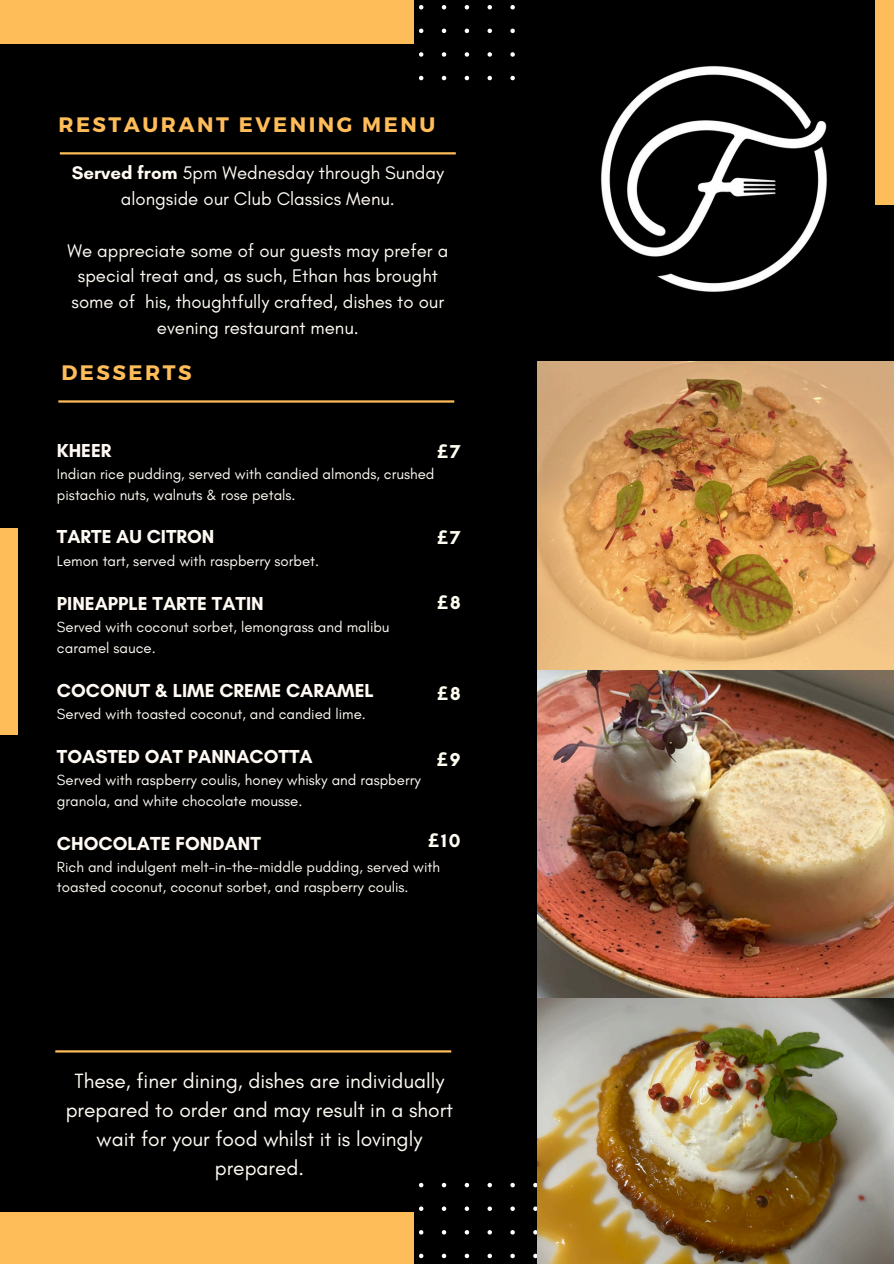
<style>
.page{position:relative;width:894px;height:1264px;background:#fff}
.page>*{position:absolute;margin:0;border:0;box-sizing:border-box;transform-origin:0 0}
.t1{font:21px/29.2px "Glacial Indifference";color:#fffbf4;text-align:center}
.t2{font:700 20.85px "Montserrat";letter-spacing:.12em;color:#ffbd59}
.t3{font:700 19.2px "Glacial Indifference";color:#fffbf4}
.t4{font:700 19.05px "Noto Sans";color:#fffdf1}
.t5{font:700 19.05px "Glacial Indifference";color:#fffdf1}
.t6{font:18.6px/25.8px "Glacial Indifference";color:#fffbf4;text-align:center}
.t7{font:15px/20.2px "Glacial Indifference";color:#fffbf4}
.s1{font-weight:700}
.s2{font-family:"Glacial Indifference"}
.s3{font-family:"Noto Sans"}
</style>
<div class="page">
<div style="left:0;top:0;width:893px;height:1263px;background:#000"></div>
<img style="left:537px;top:669px;width:356px;height:329px">
<div style="left:0;top:0;width:413px;height:44px;background:#ffbd59"></div>
<div style="left:0;top:1212px;width:413px;height:51px;background:#ffbd59"></div>
<svg style="left:419px;top:1182px;width:118px;height:77px"></svg>
<div style="left:0;top:528px;width:18px;height:207px;background:#ffbd59"></div>
<hr style="left:60px;top:152px;width:395px;height:2px;background:#ffbd59">
<hr style="left:58px;top:400px;width:396px;height:2px;background:#ffbd59">
<hr style="left:55px;top:1050px;width:396px;height:2px;background:#ffbd59">
<img style="left:537px;top:361px;width:356px;height:308px">
<svg style="left:419px;top:5px;width:96px;height:75px"></svg>
<img style="left:601px;top:65px;width:226px;height:227px">
<div style="left:875px;top:0;width:18px;height:205px;background:#ffbd59"></div>
<img style="left:537px;top:998px;width:356px;height:265px">
<p class="t2" style="left:58px;top:111px;width:378px">RESTAURANT EVENING MENU</p>
<p class="t6" style="left:72px;top:159px;width:373px"><span class="s1">Served from</span> 5pm Wednesday through Sunday alongside our Club Classics Menu.</p>
<h1 class="t6" style="left:67px;top:237px;width:382px">We appreciate some of our guests may prefer a special treat and, as such, Ethan has brought some of his, thoughtfully crafted, dishes to our evening restaurant menu.</h1>
<p class="t2" style="left:61px;top:359px;width:132px">DESSERTS</p>
<h4 class="t3" style="left:57px;top:438px;width:56px">KHEER</h4>
<h4 class="t7" style="left:57px;top:464px;width:379px">Indian rice pudding, served with candied almonds, crushed pistachio nuts, walnuts &amp; rose petals.</h4>
<p class="t3" style="left:57px;top:525px;width:159px">TARTE AU CITRON</p>
<h1 class="t7" style="left:57px;top:550px;width:264px">Lemon tart, served with raspberry sorbet.</h1>
<p class="t3" style="left:57px;top:591px;width:208px">PINEAPPLE TARTE TATIN</p>
<p class="t7" style="left:57px;top:617px;width:334px">Served with coconut sorbet, lemongrass and malibu caramel sauce.</p>
<p class="t3" style="left:57px;top:678px;width:318px">COCONUT &amp; LIME CREME CARAMEL</p>
<p class="t7" style="left:57px;top:703px;width:310px">Served with toasted coconut, and candied lime.</p>
<p class="t3" style="left:57px;top:744px;width:257px">TOASTED OAT PANNACOTTA</p>
<p class="t7" style="left:57px;top:770px;width:365px">Served with raspberry coulis, honey whisky and raspberry granola, and white chocolate mousse.</p>
<p class="t3" style="left:57px;top:831px;width:205px">CHOCOLATE FONDANT</p>
<p class="t7" style="left:57px;top:856px;width:384px">Rich and indulgent melt-in-the-middle pudding, served with toasted coconut, coconut sorbet, and raspberry coulis.</p>
<p class="t4" style="left:437px;top:438px;width:25px">£<span class="s2">7</span></p>
<p class="t4" style="left:437px;top:524px;width:25px">£<span class="s2">7</span></p>
<p class="t4" style="left:437px;top:589px;width:25px">£<span class="s2">8</span></p>
<p class="t4" style="left:437px;top:680px;width:25px">£<span class="s2">8</span></p>
<p class="t4" style="left:436px;top:745px;width:25px">£<span class="s2">9</span></p>
<h2 class="t5" style="left:428px;top:829px;width:34px"><span class="s3">£</span>10</h2>
<h2 class="t1" style="left:66px;top:1065px;width:389px">These, finer dining, dishes are individually prepared to order and may result in a short wait for your food whilst it is lovingly prepared.</h2>
</div>
